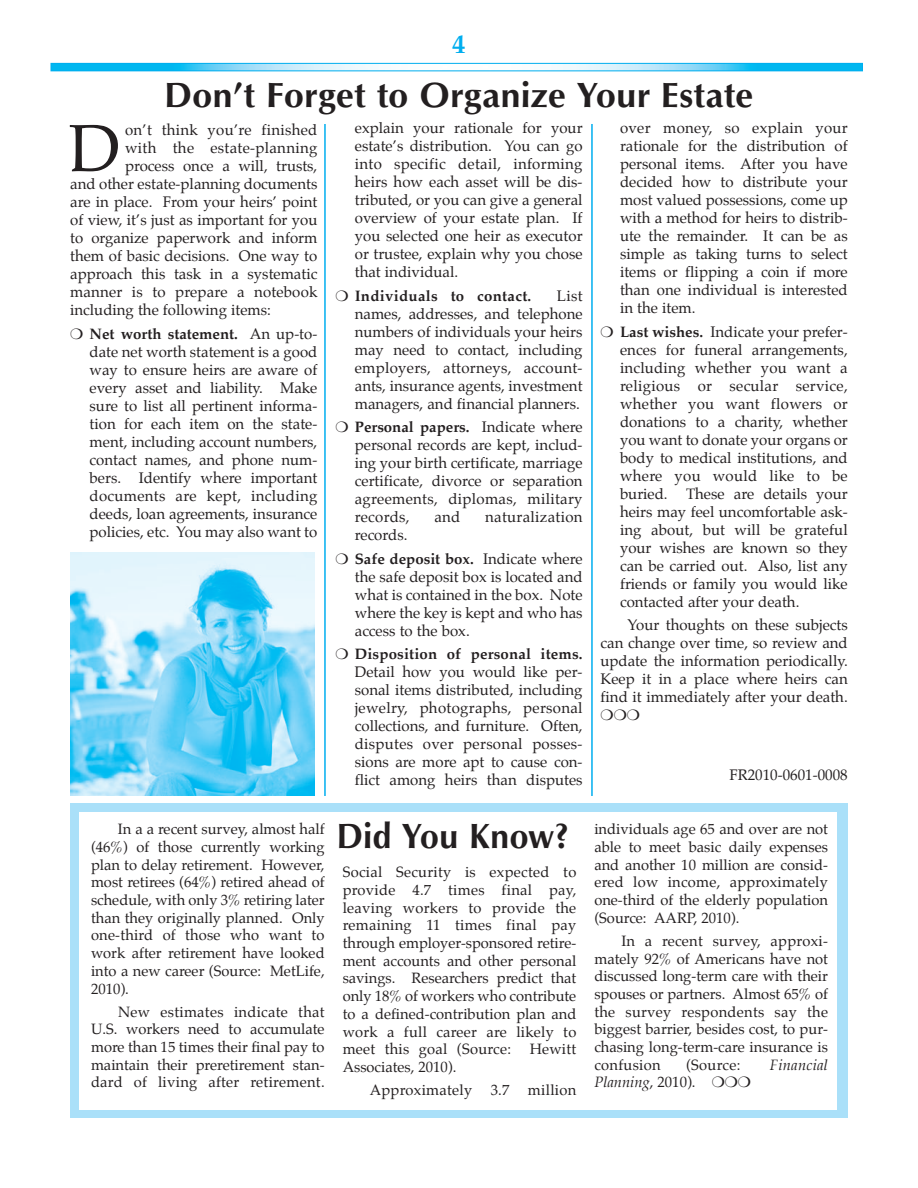
<style>
.page{position:relative;width:918px;height:1188px;background:#fff}
.page>*{position:absolute;margin:0;border:0;box-sizing:border-box;transform-origin:0 0}
.t1{font:66.9px "Palatino";color:#231f20}
.t2{font:36px "Optimum Bold DTC";color:#231f20}
.t3{font:36px "Optimum Bold DTC";color:#231f20;scale:.95 1}
.t4{font:700 27px "Palatino";color:#00aeef}
.t5{font:15px/18px "Palatino";color:#231f20;text-align:justify}
.t6{font:15px "Palatino";letter-spacing:.02em;color:#231f20}
.t7{font:700 15px "Palatino";letter-spacing:.015em;color:#231f20}
.t8{font:14.7px/17.7px "Palatino";color:#231f20;text-align:justify}
.t9{font:14.7px/23.1px "Palatino";letter-spacing:.02em;color:#231f20}
.t10{font:italic 14.7px "Palatino";color:#231f20}
.t11{font:italic 14.7px "Palatino";letter-spacing:.02em;color:#231f20}
.s1{font-weight:700}
.s2{font-style:normal}
</style>
<div class="page">
<img style="left:53px;top:65px;width:808px;height:4px">
<div style="left:51px;top:63px;width:812px;height:8px;border:1px solid #00aeef"></div>
<div style="left:70px;top:803px;width:778px;height:315px;background:#aae0f9"></div>
<div style="left:80px;top:812px;width:757px;height:297px;background:#fff"></div>
<img style="left:70px;top:553px;width:245px;height:242px">
<hr style="left:324px;top:124px;width:2px;height:672px;background:#00aeef">
<hr style="left:591px;top:124px;width:2px;height:672px;background:#00aeef">
<h3 class="t4" style="left:452px;top:31px;width:15px">4</h3>
<h2 class="t2" style="left:165px;top:73px;width:590px">Don’t Forget to Organize Your Estate</h2>
<h1 class="t1" style="left:69px;top:116px;width:53px">D</h1>
<p class="t6" style="left:125px;top:123px;width:194px">on’t think you’re finished</p>
<p class="t6" style="left:125px;top:141px;width:194px">with the estate-planning</p>
<p class="t5" style="left:125px;top:158px;width:194px">process once a will, trusts,</p>
<p class="t5" style="left:70px;top:176px;width:249px">and other estate-planning documents</p>
<p class="t5" style="left:70px;top:194px;width:249px">are in place. From your heirs’ point</p>
<p class="t5" style="left:70px;top:212px;width:249px">of view, it’s just as important for you</p>
<p class="t5" style="left:70px;top:230px;width:249px">to organize paperwork and inform</p>
<p class="t5" style="left:70px;top:248px;width:249px">them of basic decisions. One way to</p>
<p class="t5" style="left:70px;top:266px;width:249px">approach this task in a systematic</p>
<p class="t5" style="left:70px;top:284px;width:249px">manner is to prepare a notebook</p>
<p class="t5" style="left:70px;top:302px;width:202px">including the following items:</p>
<p class="t5" style="left:90px;top:326px;width:229px"><span class="s1">Net worth statement.</span> An up-to&shy;date net worth statement is a good way to ensure heirs are aware of every asset and liability. Make sure to list all pertinent informa&shy;tion for each item on the state&shy;ment, including account numbers, contact names, and phone num&shy;bers. Identify where important documents are kept, including deeds, loan agreements, insurance policies, etc. You may also want to</p>
<p class="t8" style="left:91px;top:821px;width:235px;text-indent:27px">In a a recent survey, almost half (46%) of those currently working plan to delay retirement. However, most retirees (64%) retired ahead of schedule, with only 3% retiring later than they originally planned. Only one-third of those who want to work after retirement have looked into a new career (Source: MetLife, 2010).</p>
<p class="t8" style="left:91px;top:1004px;width:235px;text-indent:27px">New estimates indicate that U.S. workers need to accumulate more than 15 times their final pay to maintain their preretirement stan&shy;dard of living after retirement.</p>
<p class="t5" style="left:355px;top:120px;width:229px">explain your rationale for your estate’s distribution. You can go into specific detail, informing heirs how each asset will be dis&shy;tributed, or you can give a general overview of your estate plan. If you selected one heir as executor or trustee, explain why you chose that individual.</p>
<p class="t7" style="left:355px;top:288px;width:178px">Individuals to contact.</p>
<p class="t5" style="left:355px;top:288px;width:229px;text-indent:202px">List names, addresses, and telephone numbers of individuals your heirs may need to contact, including employers, attorneys, account&shy;ants, insurance agents, investment managers, and financial planners.</p>
<p class="t5" style="left:355px;top:419px;width:229px"><span class="s1">Personal papers.</span> Indicate where personal records are kept, includ&shy;ing your birth certificate, marriage certificate, divorce or separation agreements, diplomas, military records,</p>
<p class="t5" style="left:434px;top:509px;width:27px">and</p>
<p class="t6" style="left:485px;top:510px;width:99px">naturalization</p>
<p class="t5" style="left:355px;top:524px;width:229px;line-height:23.4px">records.<br><span class="s1">safe deposit box.</span> Indicate where</p>
<p class="t5" style="left:355px;top:568px;width:229px">the safe deposit box is located and what is contained in the box. Note where the key is kept and who has access to the box.</p>
<p class="t7" style="left:355px;top:647px;width:229px">Disposition of personal items.</p>
<p class="t5" style="left:355px;top:664px;width:229px">Detail how you would like per&shy;sonal items distributed, including jewelry, photographs, personal collections, and furniture. Often, disputes over personal posses&shy;sions are more apt to cause con&shy;flict among heirs than disputes</p>
<p class="t5" style="left:620px;top:120px;width:229px">over money, so explain your rationale for the distribution of personal items. After you have decided how to distribute your most valued possessions, come up with a method for heirs to distrib&shy;ute the remainder. It can be as simple as taking turns to select items or flipping a coin if more than one individual is interested in the item.</p>
<p class="t5" style="left:620px;top:324px;width:229px"><span class="s1">Last wishes.</span> Indicate your prefer&shy;ences for funeral arrangements, including whether you want a religious or secular service, whether you want flowers or donations to a charity, whether you want to donate your organs or body to medical institutions, and where you would like to be buried. These are details your heirs may feel uncomfortable ask&shy;ing about, but will be grateful your wishes are known so they can be carried out. Also, list any friends or family you would like contacted after your death.</p>
<p class="t5" style="left:601px;top:617px;width:249px;text-indent:27px">Your thoughts on these subjects can change over time, so review and update the information periodically.<br>Keep it in a place where heirs can find it immediately after your death.</p>
<p class="t5" style="left:729px;top:767px;width:120px">FR2010-0601-0008</p>
<h2 class="t3" style="left:337px;top:814px;width:245px">Did You Know?</h2>
<p class="t8" style="left:343px;top:864px;width:235px">Social Security is expected to provide 4.7 times final pay, leaving workers to provide the remaining 11 times final pay through employer-sponsored retire&shy;ment accounts and other personal savings. Researchers predict that only 18% of workers who contribute to a defined-contribution plan and work a full career are likely to meet this goal (Source:</p>
<p class="t8" style="left:530px;top:1041px;width:48px">Hewitt</p>
<p class="t9" style="left:370px;top:1056px;width:208px;text-indent:-27px">Associates, 2010).<br>Approximately 3.7 million</p>
<p class="t8" style="left:594px;top:821px;width:235px">individuals age 65 and over are not able to meet basic daily expenses and another 10 million are consid&shy;ered low income, approximately one-third of the elderly population (Source: AARP, 2010).</p>
<p class="t8" style="left:594px;top:933px;width:235px;text-indent:27px">In a recent survey, approxi&shy;mately 92% of Americans have not discussed long-term care with their spouses or partners. Almost 65% of the survey respondents say the biggest barrier, besides cost, to pur&shy;chasing long-term-care insurance is confusion</p>
<p class="t8" style="left:686px;top:1057px;width:56px">(Source:</p>
<p class="t11" style="left:770px;top:1058px;width:60px">Financial</p>
<p class="t10" style="left:594px;top:1075px;width:103px">Planning<span class="s2">, 2010).</span></p>
</div>
